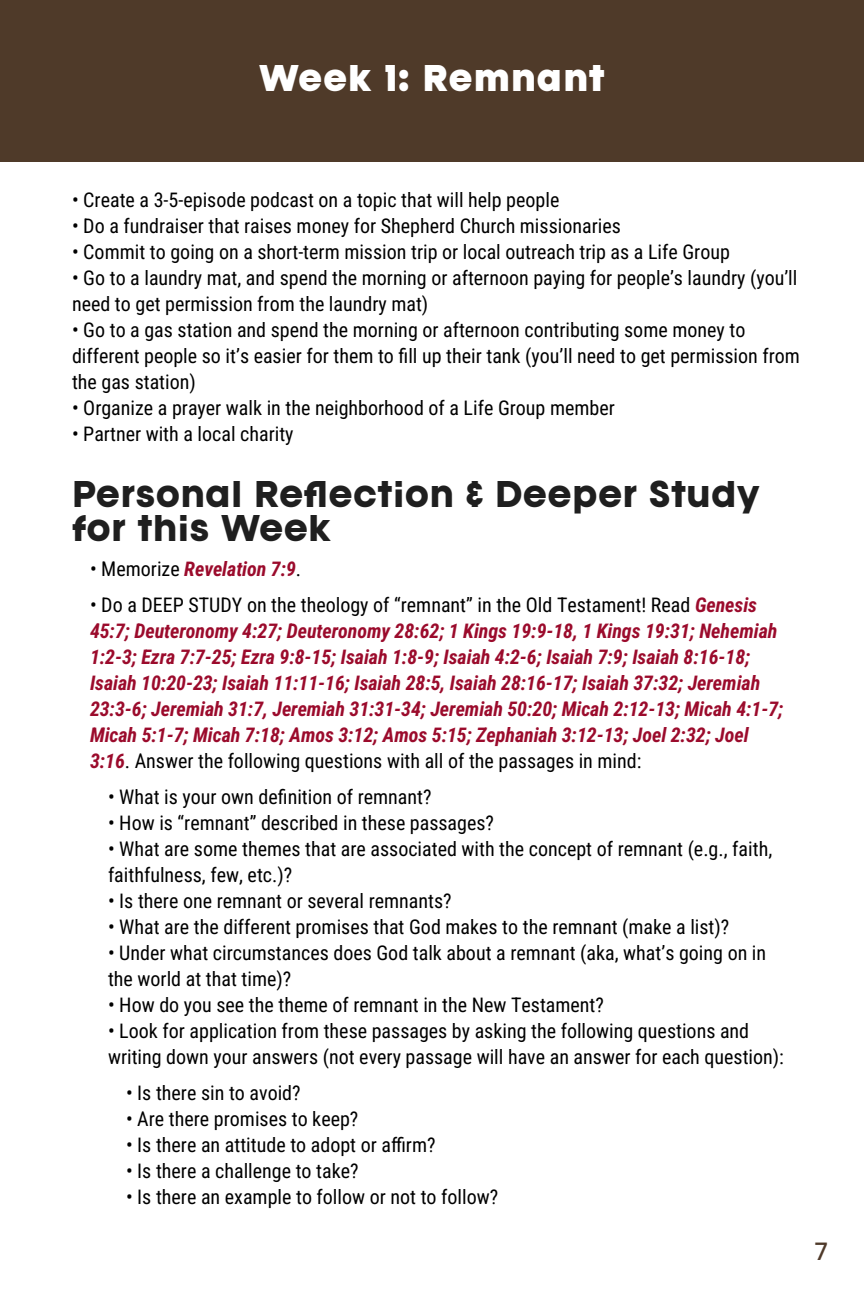
<style>
.page{position:relative;width:864px;height:1296px;background:#fff}
.page>*{position:absolute;margin:0;border:0;box-sizing:border-box;transform-origin:0 0}
.t1{font:700 32px/34px "Franie";letter-spacing:.01em;color:#1f1f1f}
.t2{font:800 32px "Franie";letter-spacing:.02em;color:#fff}
.t3{font:500 24px "Poppins";color:#4f3a2a}
.t4{font:20px/26px "Roboto Condensed";color:#000}
.t5{font:italic 20px/26px "Roboto Condensed";color:#9b0b2c}
.s1{font-style:normal;color:#000}
</style>
<div class="page">
<div style="left:0;top:0;width:864px;height:162px;background:#4f3a29"></div>
<h1 class="t2" style="left:259px;top:53px;width:347px">Week 1: Remnant</h1>
<p class="t4" style="left:72px;top:186px;width:489px">• Create a 3-5-episode podcast on a topic that will help people</p>
<p class="t4" style="left:72px;top:212px;width:550px">• Do a fundraiser that raises money for Shepherd Church missionaries</p>
<p class="t4" style="left:72px;top:238px;width:659px">• Commit to going on a short-term mission trip or local outreach trip as a Life Group</p>
<p class="t4" style="left:72px;top:264px;width:727px">• Go to a laundry mat, and spend the morning or afternoon paying for people’s laundry (you’ll need to get permission from the laundry mat)</p>
<p class="t4" style="left:72px;top:316px;width:730px">• Go to a gas station and spend the morning or afternoon contributing some money to different people so it’s easier for them to fill up their tank (you’ll need to get permission from the gas station)</p>
<p class="t4" style="left:72px;top:394px;width:544px">• Organize a prayer walk in the neighborhood of a Life Group member</p>
<p class="t4" style="left:72px;top:420px;width:223px">• Partner with a local charity</p>
<h1 class="t1" style="left:72px;top:478px;width:690px">Personal Reflection &amp; Deeper Study for this Week</h1>
<p class="t5" style="left:90px;top:555px;width:213px"><span class="s1">• Memorize</span> Revelation 7:9<span class="s1">.</span></p>
<p class="t5" style="left:90px;top:591px;width:695px"><span class="s1">• Do a DEEP STUDY on the theology of “remnant” in the Old Testament! Read</span> Genesis 45:7; Deuteronomy 4:27; Deuteronomy 28:62; 1 Kings 19:9-18, 1 Kings 19:31; Nehemiah 1:2-3; Ezra 7:7-25; Ezra 9:8-15; Isaiah 1:8-9; Isaiah 4:2-6; Isaiah 7:9; Isaiah 8:16-18; Isaiah 10:20-23; Isaiah 11:11-16; Isaiah 28:5, Isaiah 28:16-17; Isaiah 37:32; Jeremiah 23:3-6; Jeremiah 31:7, Jeremiah 31:31-34; Jeremiah 50:20; Micah 2:12-13; Micah 4:1-7; Micah 5:1-7; Micah 7:18; Amos 3:12; Amos 5:15; Zephaniah 3:12-13; Joel 2:32; Joel 3:16<span class="s1">. Answer the following questions with all of the passages in mind:</span></p>
<p class="t4" style="left:108px;top:783px;width:325px">• What is your own definition of remnant?</p>
<p class="t4" style="left:108px;top:809px;width:388px">• How is “remnant” described in these passages?</p>
<p class="t4" style="left:108px;top:835px;width:666px">• What are some themes that are associated with the concept of remnant (e.g., faith, faithfulness, few, etc.)?</p>
<p class="t4" style="left:108px;top:887px;width:345px">• Is there one remnant or several remnants?</p>
<p class="t4" style="left:108px;top:913px;width:623px">• What are the different promises that God makes to the remnant (make a list)?</p>
<p class="t4" style="left:108px;top:939px;width:660px">• Under what circumstances does God talk about a remnant (aka, what’s going on in the world at that time)?</p>
<p class="t4" style="left:108px;top:991px;width:498px">• How do you see the theme of remnant in the New Testament?</p>
<p class="t4" style="left:108px;top:1017px;width:677px">• Look for application from these passages by asking the following questions and writing down your answers (not every passage will have an answer for each question):</p>
<p class="t4" style="left:126px;top:1079px;width:176px">• Is there sin to avoid?</p>
<p class="t4" style="left:126px;top:1105px;width:234px">• Are there promises to keep?</p>
<p class="t4" style="left:126px;top:1131px;width:311px">• Is there an attitude to adopt or affirm?</p>
<p class="t4" style="left:126px;top:1157px;width:234px">• Is there a challenge to take?</p>
<p class="t4" style="left:126px;top:1183px;width:374px">• Is there an example to follow or not to follow?</p>
<p class="t3" style="left:815px;top:1238px;width:15px">7</p>
</div>
